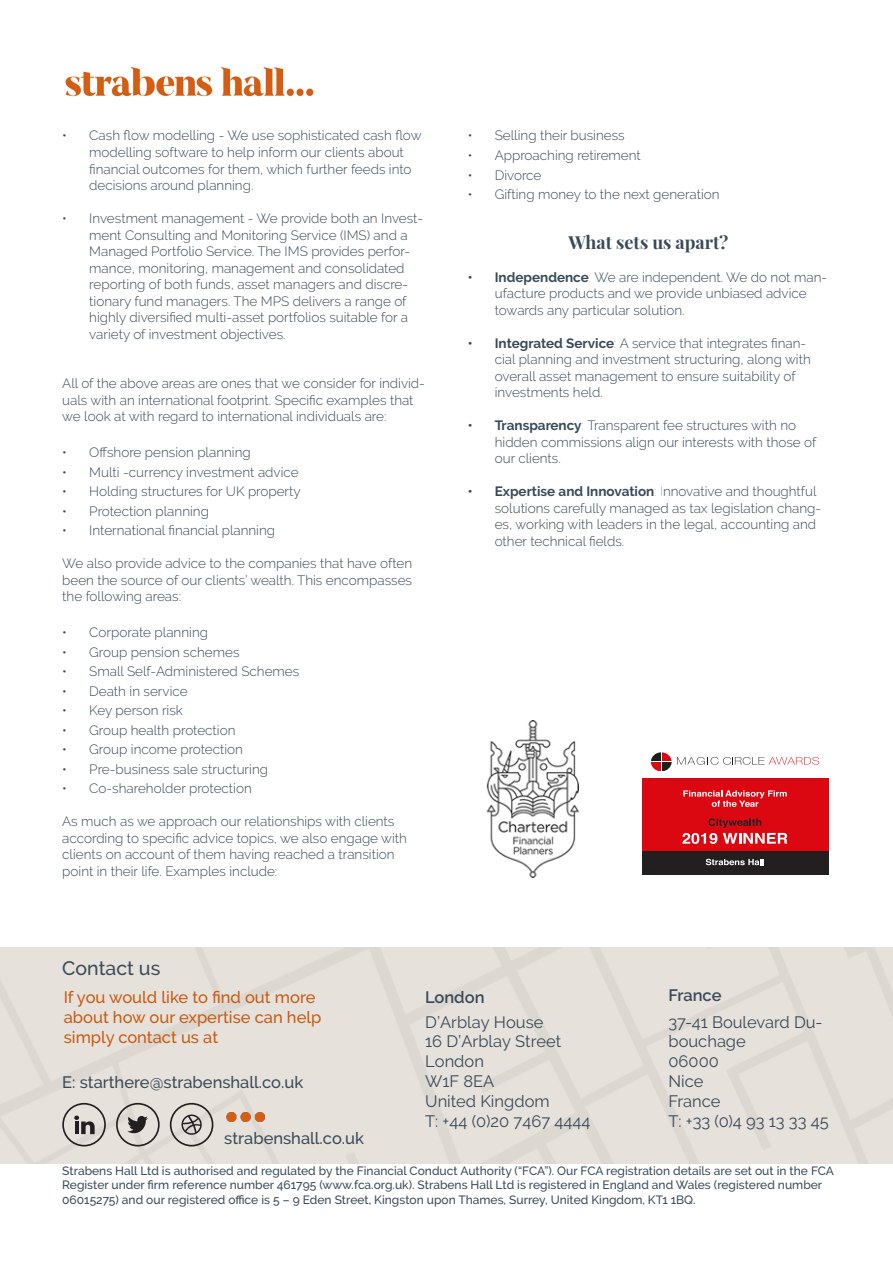
<style>
.page{position:relative;width:893px;height:1263px;background:#fff}
.page>*{position:absolute;margin:0;border:0;box-sizing:border-box;transform-origin:0 0}
.t1{font:500 19.5px "Raleway";color:#394a58}
.t2{font:700 18px "Playfair Display";color:#394a58}
.t3{font:16.5px/19.8px "Raleway";color:#394a58}
.t4{font:500 16.5px/19.8px "Raleway";color:#c75b12}
.t5{font:500 16.5px "Raleway";color:#394a58}
.t6{font:600 16.5px "Raleway";color:#394a58}
.t7{font:300 13.5px/16.5px "Raleway";color:#394a58}
.t8{font:500 12px/14.4px "Raleway";color:#394a58}
.s1{font-weight:700}
.s2{font-weight:100}
</style>
<div class="page">
<img style="left:65px;top:67px;width:249px;height:30px">
<img style="left:224px;top:1082px;width:41px;height:40px">
<svg style="left:116px;top:1103px;width:44px;height:43px;background:#b8b3af"></svg>
<svg style="left:62px;top:1103px;width:44px;height:43px;background:#bab6b1"></svg>
<svg style="left:170px;top:1103px;width:43px;height:43px;background:#bcb7b3"></svg>
<img style="left:486px;top:721px;width:93px;height:157px">
<div style="left:642px;top:778px;width:186px;height:73px;background:#db0812"></div>
<div style="left:642px;top:851px;width:186px;height:24px;background:#231f20"></div>
<svg style="left:677px;top:757px;width:142px;height:8px"></svg>
<svg style="left:651px;top:752px;width:9px;height:9px"></svg>
<svg style="left:662px;top:752px;width:10px;height:9px"></svg>
<svg style="left:651px;top:762px;width:9px;height:9px"></svg>
<svg style="left:662px;top:762px;width:10px;height:9px"></svg>
<svg style="left:683px;top:790px;width:104px;height:17px"></svg>
<svg style="left:682px;top:818px;width:105px;height:26px"></svg>
<svg style="left:706px;top:859px;width:58px;height:6px"></svg>
<p class="t7" style="left:89px;top:127px;width:334px;text-indent:-27px">• Cash flow modelling - We use sophisticated cash flow modelling software to help inform our clients about financial outcomes for them, which further feeds into decisions around planning.</p>
<p class="t7" style="left:89px;top:210px;width:335px;text-indent:-27px">• Investment management - We provide both an Invest&shy;ment Consulting and Monitoring Service (IMS) and a Managed Portfolio Service. The IMS provides perfor&shy;mance, monitoring, management and consolidated reporting of both funds, asset managers and discre&shy;tionary fund managers. The MPS delivers a range of highly diversified multi-asset portfolios suitable for a variety of investment objectives.</p>
<p class="t7" style="left:62px;top:375px;width:364px">All of the above areas are ones that we consider for individ&shy;uals with an international footprint. Specific examples that we look at with regard to international individuals are:</p>
<p class="t7" style="left:62px;top:444px;width:190px">• Offshore pension planning</p>
<p class="t7" style="left:62px;top:463px;width:238px">• Multi -currency investment advice</p>
<p class="t7" style="left:62px;top:483px;width:240px">• Holding structures for UK property</p>
<p class="t7" style="left:62px;top:502px;width:148px">• Protection planning</p>
<p class="t7" style="left:62px;top:522px;width:214px">• International financial planning</p>
<p class="t7" style="left:62px;top:555px;width:351px;text-align:justify">We also provide advice to the companies that have often been the source of our clients’ wealth. This encompasses the following areas:</p>
<p class="t7" style="left:62px;top:624px;width:147px">• Corporate planning</p>
<p class="t7" style="left:62px;top:643px;width:179px">• Group pension schemes</p>
<p class="t7" style="left:62px;top:663px;width:238px">• Small Self-Administered Schemes</p>
<p class="t7" style="left:62px;top:682px;width:127px">• Death in service</p>
<p class="t7" style="left:62px;top:702px;width:122px">• Key person risk</p>
<p class="t7" style="left:62px;top:721px;width:175px">• Group health protection</p>
<p class="t7" style="left:62px;top:741px;width:182px">• Group income protection</p>
<p class="t7" style="left:62px;top:760px;width:207px">• Pre-business sale structuring</p>
<p class="t7" style="left:62px;top:780px;width:191px">• Co-shareholder protection</p>
<p class="t7" style="left:62px;top:813px;width:346px">As much as we approach our relationships with clients according to specific advice topics, we also engage with clients on account of them having reached a transition point in their life. Examples include:</p>
<p class="t7" style="left:468px;top:127px;width:158px">• Selling their business</p>
<p class="t7" style="left:468px;top:147px;width:175px">• Approaching retirement</p>
<p class="t7" style="left:468px;top:166px;width:75px">• Divorce</p>
<p class="t7" style="left:468px;top:186px;width:253px">• Gifting money to the next generation</p>
<p class="t2" style="left:568px;top:230px;width:162px">What sets us apart?</p>
<p class="t7" style="left:495px;top:268px;width:334px;text-indent:-27px"><span class="s1">• Independence</span><span class="s2">:</span> We are independent. We do not man&shy;ufacture products and we provide unbiased advice towards any particular solution.</p>
<p class="t7" style="left:495px;top:334px;width:318px;text-indent:-27px"><span class="s1">• Integrated Service</span><span class="s2">:</span> A service that integrates finan&shy;cial planning and investment structuring, along with overall asset management to ensure suitability of investments held.</p>
<p class="t7" style="left:495px;top:417px;width:323px;text-indent:-27px"><span class="s1">• Transparency</span><span class="s2">:</span> Transparent fee structures with no hidden commissions align our interests with those of our clients.</p>
<p class="t7" style="left:495px;top:483px;width:328px;text-indent:-27px"><span class="s1">• Expertise and Innovation</span><span class="s2">: I</span>nnovative and thoughtful solutions carefully managed as tax legislation chang&shy;es, working with leaders in the legal, accounting and other technical fields.</p>
<p class="t1" style="left:62px;top:957px;width:100px">Contact us</p>
<p class="t4" style="left:64px;top:987px;width:259px">If you would like to find out more about how our expertise can help simply contact us at</p>
<p class="t5" style="left:62px;top:1072px;width:242px">E: starthere@strabenshall.co.uk</p>
<p class="t5" style="left:224px;top:1128px;width:141px">strabenshall.co.uk</p>
<p class="t6" style="left:425px;top:988px;width:61px">London</p>
<p class="t3" style="left:425px;top:1012px;width:120px">D’Arblay House</p>
<p class="t3" style="left:425px;top:1031px;width:138px">16 D’Arblay Street</p>
<p class="t3" style="left:425px;top:1051px;width:60px">London</p>
<p class="t3" style="left:425px;top:1071px;width:71px">W1F 8EA</p>
<p class="t3" style="left:425px;top:1091px;width:126px">United Kingdom</p>
<p class="t3" style="left:425px;top:1111px;width:167px">T: +44 (0)20 7467 4444</p>
<p class="t6" style="left:668px;top:986px;width:55px">France</p>
<p class="t3" style="left:668px;top:1012px;width:156px">37-41 Boulevard Du&shy;bouchage</p>
<p class="t3" style="left:668px;top:1051px;width:52px">06000</p>
<p class="t3" style="left:668px;top:1071px;width:36px">Nice</p>
<p class="t3" style="left:668px;top:1091px;width:54px">France</p>
<p class="t3" style="left:668px;top:1111px;width:162px">T: +33 (0)4 93 13 33 45</p>
<p class="t8" style="left:62px;top:1163px;width:773px">Strabens Hall Ltd is authorised and regulated by the Financial Conduct Authority (“FCA”). Our FCA registration details are set out in the FCA<br>Register under firm reference number 461795 (www.fca.org.uk). Strabens Hall Ltd is registered in England and Wales (registered number<br>06015275) and our registered office is 5 – 9 Eden Street, Kingston upon Thames, Surrey, United Kingdom, KT1 1BQ.</p>
</div>
